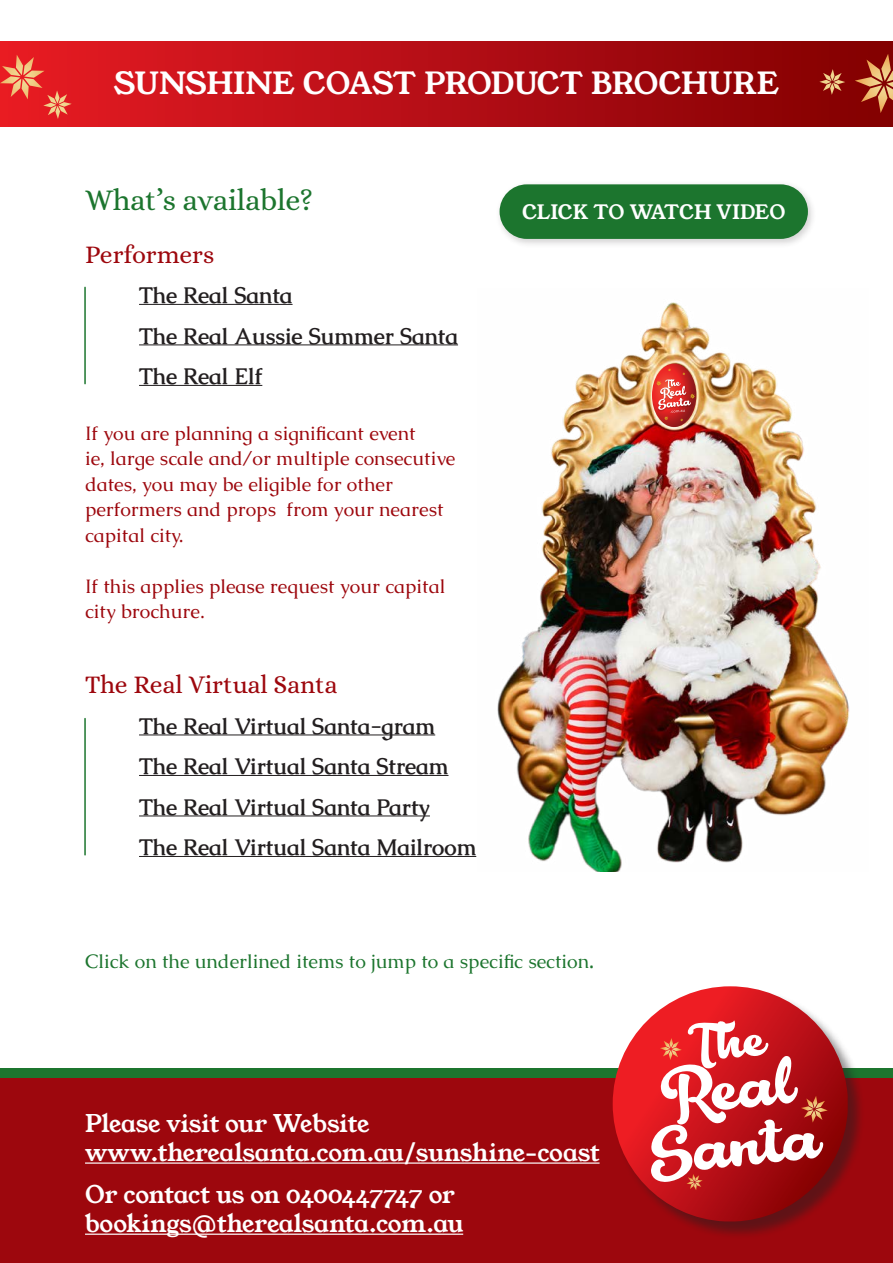
<style>
.page{position:relative;width:893px;height:1263px;background:#fff}
.page>*{position:absolute;margin:0;border:0;box-sizing:border-box;transform-origin:0 0}
.t1{font:30px "Young Serif";letter-spacing:-.015em;color:#fff}
.t2{font:30px "Alice";letter-spacing:-.005em;color:#1c752e}
.t3{font:25.5px "Alice";color:#9d070d}
.t4{font:24px/28.8px "Young Serif";letter-spacing:-.015em;color:#fff}
.t5{font:700 22.5px/40.5px "Caudex";color:#231f20}
.t6{font:19.5px/25.5px "Caudex";color:#9d070d}
.t7{font:19.5px "Caudex";color:#1c752e}
.t8{font:19.5px "Young Serif";letter-spacing:-.01em;color:#fff}
.s1{font-size:22.5px}
</style>
<div class="page">
<div style="left:0;top:1074px;width:893px;height:189px;background:#9d070d"></div>
<div style="left:0;top:1068px;width:893px;height:9px;background:#1c752e"></div>
<div style="left:613px;top:987px;width:252px;height:252px;background:#231f20;opacity:.5"></div>
<svg style="left:613px;top:986px;width:235px;height:235px"></svg>
<svg style="left:651px;top:1020px;width:177px;height:170px"></svg>
<hr style="left:85px;top:1162px;width:515px;height:2px;background:#fff">
<hr style="left:85px;top:1233px;width:378px;height:2px;background:#fff">
<hr style="left:139px;top:304px;width:154px;height:1px;background:#231f20">
<hr style="left:139px;top:345px;width:319px;height:1px;background:#231f20">
<hr style="left:139px;top:385px;width:123px;height:1px;background:#231f20">
<hr style="left:139px;top:735px;width:296px;height:1px;background:#231f20">
<hr style="left:139px;top:775px;width:309px;height:1px;background:#231f20">
<hr style="left:139px;top:816px;width:291px;height:1px;background:#231f20">
<hr style="left:139px;top:856px;width:337px;height:1px;background:#231f20">
<div style="left:0;top:41px;width:893px;height:85px;background:linear-gradient(to right,#e71c25,#810002)"></div>
<svg style="left:855px;top:54px;width:38px;height:59px;background:#a8442a"></svg>
<svg style="left:819px;top:69px;width:26px;height:26px"></svg>
<svg style="left:0;top:55px;width:72px;height:64px;background:#e63c34"></svg>
<hr style="left:84px;top:718px;width:2px;height:137px;background:#1c752e">
<hr style="left:84px;top:287px;width:2px;height:97px;background:#1c752e">
<div style="left:495px;top:180px;width:322px;height:68px;background:#231f20;opacity:.2"></div>
<div style="left:500px;top:184px;width:308px;height:55px;background:#1c752e;border-radius:27px"></div>
<img style="left:497px;top:302px;width:353px;height:570px">
<img style="left:652px;top:364px;width:44px;height:63px">
<h1 class="t1" style="left:114px;top:67px;width:667px">SUNSHINE COAST PRODUCT BROCHURE</h1>
<h1 class="t2" style="left:85px;top:184px;width:230px">What’s available?</h1>
<h2 class="t3" style="left:85px;top:240px;width:131px">Performers</h2>
<p class="t5" style="left:139px;top:275px;width:321px">The Real Santa<br>The Real Aussie Summer Santa<br>The Real Elf</p>
<p class="t6" style="left:85px;top:420px;width:372px">If you are planning a significant event<br>ie, large scale and/or multiple consecutive dates, you may be eligible for other performers and props from your nearest capital city.</p>
<p class="t6" style="left:85px;top:573px;width:362px">If this applies please request your capital city brochure.</p>
<h2 class="t3" style="left:85px;top:671px;width:254px">The Real Virtual Santa</h2>
<p class="t5" style="left:139px;top:706px;width:339px">The Real Virtual Santa-gram<br>The Real Virtual Santa Stream<br>The Real Virtual Santa Party<br>The Real Virtual Santa Mailroom</p>
<p class="t8" style="left:522px;top:201px;width:265px">CLICK TO WATCH VIDEO</p>
<p class="t7" style="left:85px;top:948px;width:511px">Click on the underlined items to jump to a specific section<span class="s1">.</span></p>
<p class="t4" style="left:85px;top:1109px;width:516px">Please visit our Website www.therealsanta.com.au/sunshine-coast</p>
<p class="t4" style="left:85px;top:1180px;width:380px">Or contact us on 0400447747 or bookings@therealsanta.com.au</p>
</div>
